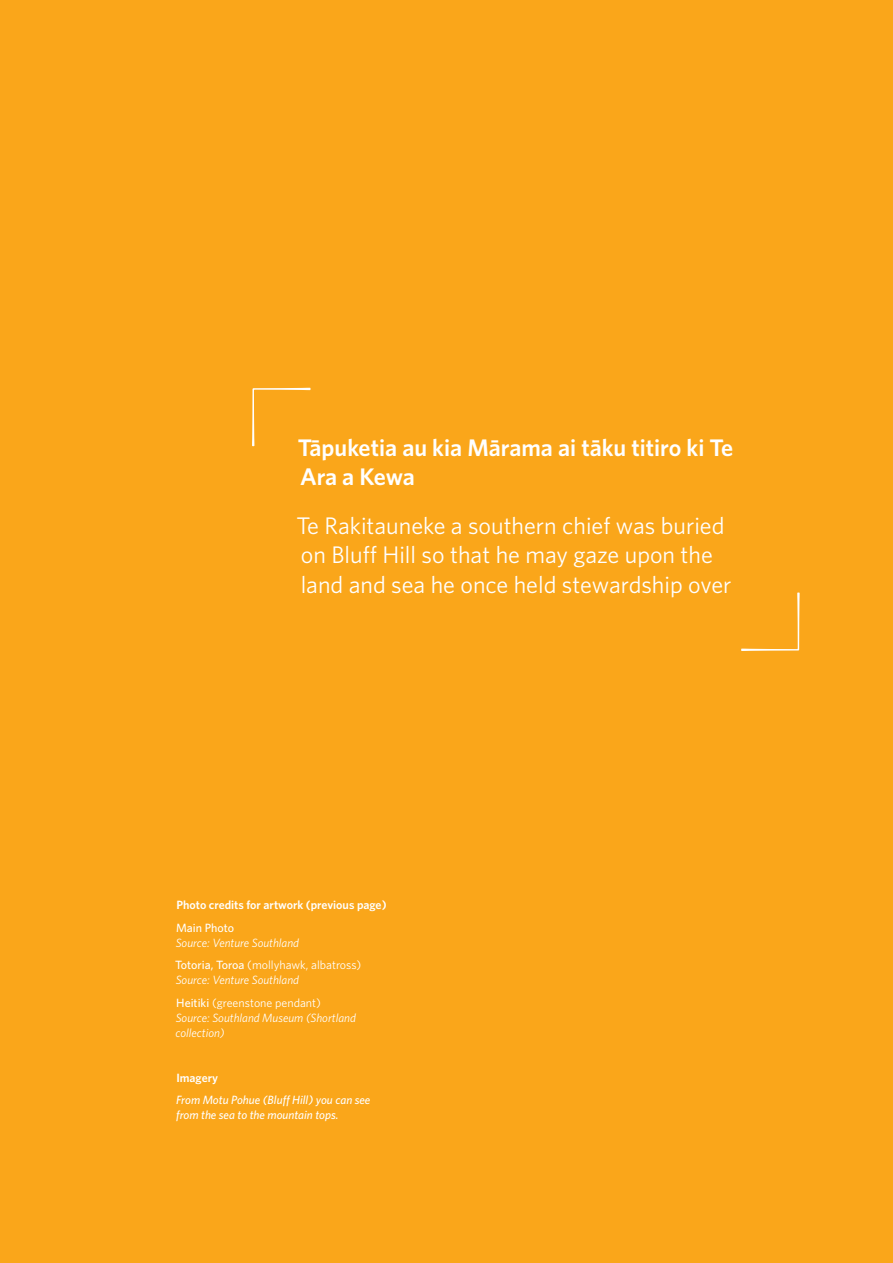
<style>
.page{position:relative;width:893px;height:1263px;background:#faa61a}
.page>*{position:absolute;margin:0;border:0;box-sizing:border-box;transform-origin:0 0}
.t1{font:24px/29.2px "Whitney";color:#fff}
.t2{font:600 24px/29.2px "Whitney";color:#fff}
.t3{font:italic 12px/22.5px "Whitney";color:#fff}
.t4{font:italic 500 12px/15px "Whitney";color:#fff}
.t5{font:600 12px "Whitney";color:#fff}
.t6{font:500 12px "Whitney";color:#fff}
.s1{font-weight:500;font-style:normal}
.s2{font-style:normal}
</style>
<div class="page">
<svg style="left:252px;top:388px;width:59px;height:58px"></svg>
<svg style="left:741px;top:592px;width:59px;height:59px"></svg>
<h1 class="t2" style="left:298px;top:435px;width:437px">Tāpuketia au kia Mārama ai tāku titiro ki Te<br>Ara a Kewa</h1>
<h1 class="t1" style="left:296px;top:513px;width:436px">Te Rakitauneke a southern chief was buried on Bluff Hill so that he may gaze upon the land and sea he once held stewardship over</h1>
<p class="t5" style="left:176px;top:900px;width:212px">Photo credits for artwork (previous page)</p>
<p class="t6" style="left:176px;top:923px;width:60px">Main Photo</p>
<p class="t3" style="left:175px;top:932px;width:188px">Source: Venture Southland<br><span class="s1">Totoria, Toroa</span> <span class="s2">(mollyhawk, albatross)</span></p>
<p class="t3" style="left:176px;top:970px;width:147px">Source: Venture Southland<br><span class="s1">Heitiki</span> <span class="s2">(greenstone pendant)</span></p>
<p class="t3" style="left:176px;top:1011px;width:182px;line-height:15px">Source: Southland Museum (Shortland collection)</p>
<p class="t5" style="left:176px;top:1073px;width:43px">Imagery</p>
<p class="t4" style="left:176px;top:1094px;width:196px">From Motu Pohue (Bluff Hill) you can see from the sea to the mountain tops.</p>
</div>
